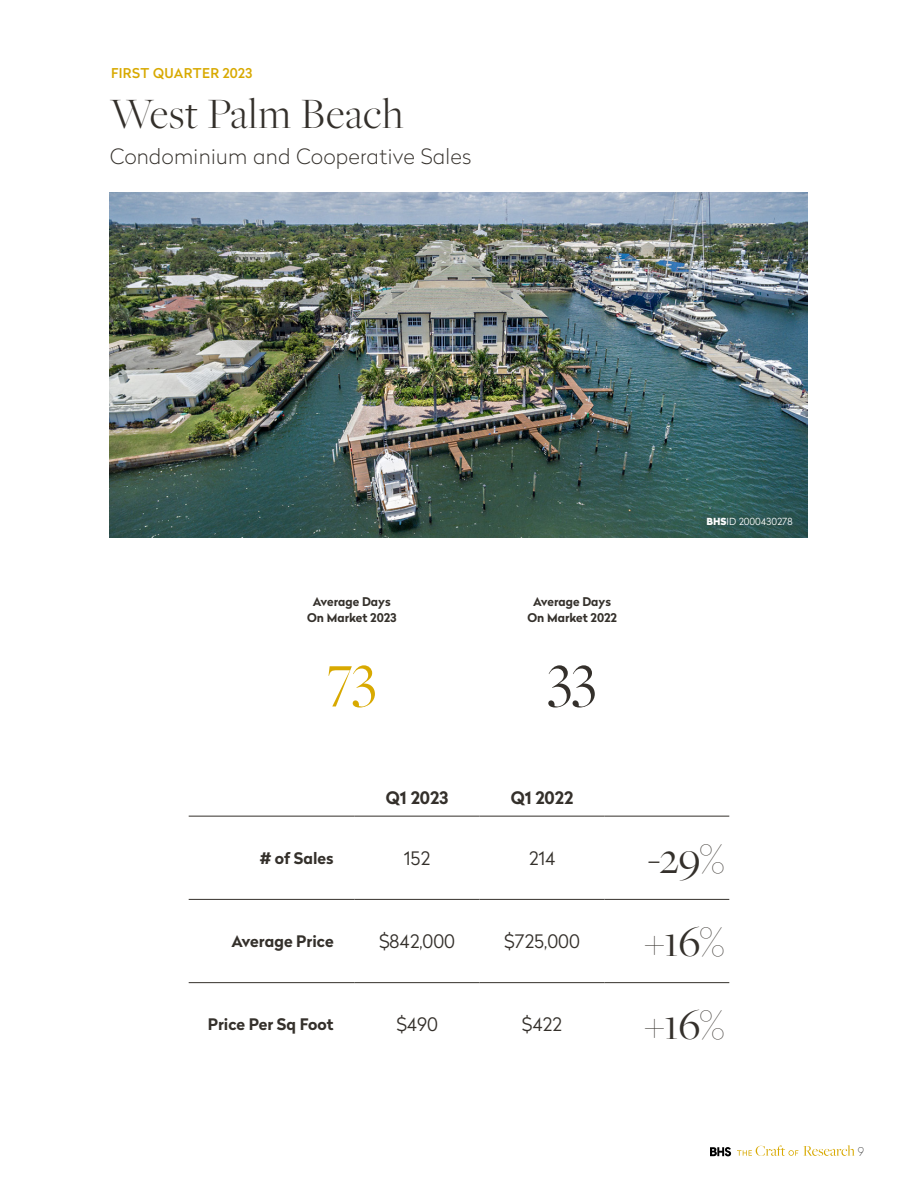
<style>
.page{position:relative;width:918px;height:1188px;background:#fff}
.page>*{position:absolute;margin:0;border:0;box-sizing:border-box;transform-origin:0 0}
.t1{font:61.65px "Freight Big Pro";color:#d8a900}
.t2{font:61.65px "Freight Big Pro";color:#34302b}
.t3{font:300 45px "Freight Big Pro";letter-spacing:.02em;color:#34302b}
.t4{font:45px "Freight Big Pro";color:#34302b}
.t5{font:100 21px "Radikal";letter-spacing:.02em;color:#34302b}
.t6{font:300 18.45px "Radikal";color:#34302b}
.t7{font:700 17.25px "Radikal";color:#34302b}
.t8{font:700 15.9px "Radikal";color:#34302b}
.t9{font:500 13.5px "Radikal";letter-spacing:.03em;color:#d8a900}
.t10{font:700 12px/15.8px "Radikal";color:#34302b;text-align:center}
.t11{font:100 12px "Radikal";color:#000}
.t12{font:300 9.75px "Radikal";color:#fff}
.s1{font-weight:900}
</style>
<div class="page">
<svg style="left:710px;top:1147px;width:21px;height:9px"></svg>
<svg style="left:737px;top:1145px;width:118px;height:11px"></svg>
<hr style="left:189px;top:816px;width:166px;height:1px;background:#34302b">
<hr style="left:355px;top:816px;width:125px;height:1px;background:#34302b">
<hr style="left:480px;top:816px;width:124px;height:1px;background:#34302b">
<hr style="left:604px;top:816px;width:125px;height:1px;background:#34302b">
<hr style="left:189px;top:899px;width:166px;height:1px;background:#34302b">
<hr style="left:355px;top:899px;width:125px;height:1px;background:#34302b">
<hr style="left:480px;top:899px;width:124px;height:1px;background:#34302b">
<hr style="left:604px;top:899px;width:125px;height:1px;background:#34302b">
<hr style="left:189px;top:982px;width:166px;height:1px;background:#34302b">
<hr style="left:355px;top:982px;width:125px;height:1px;background:#34302b">
<hr style="left:480px;top:982px;width:124px;height:1px;background:#34302b">
<hr style="left:604px;top:982px;width:125px;height:1px;background:#34302b">
<img style="left:109px;top:192px;width:699px;height:346px">
<div style="left:699px;top:509px;width:101px;height:24px;background:#000;opacity:.3"></div>
<p class="t9" style="left:111px;top:63px;width:143px">FIRST QUARTER 2023</p>
<h2 class="t3" style="left:110px;top:85px;width:295px">West Palm Beach</h2>
<h3 class="t5" style="left:110px;top:142px;width:363px">Condominium and Cooperative Sales</h3>
<p class="t10" style="left:307px;top:594px;width:91px">Average Days<br>On Market 2023</p>
<p class="t10" style="left:527px;top:594px;width:91px">Average Days<br>On Market 2022</p>
<h1 class="t1" style="left:327px;top:635px;width:51px">73</h1>
<h1 class="t2" style="left:548px;top:635px;width:50px">33</h1>
<h3 class="t7" style="left:386px;top:785px;width:64px">Q1 2023</h3>
<h3 class="t7" style="left:511px;top:785px;width:64px">Q1 2022</h3>
<p class="t12" style="left:706px;top:515px;width:88px"><span class="s1">BHS</span>ID 2000430278</p>
<h3 class="t8" style="left:260px;top:846px;width:75px"># of Sales</h3>
<h3 class="t6" style="left:404px;top:845px;width:28px">152</h3>
<h3 class="t6" style="left:529px;top:845px;width:28px">214</h3>
<h2 class="t4" style="left:648px;top:829px;width:78px">-29%</h2>
<h3 class="t8" style="left:231px;top:930px;width:104px">Average Price</h3>
<h3 class="t6" style="left:379px;top:928px;width:78px">$842,000</h3>
<h3 class="t6" style="left:504px;top:928px;width:77px">$725,000</h3>
<h2 class="t4" style="left:645px;top:913px;width:81px">+16%</h2>
<h3 class="t8" style="left:208px;top:1013px;width:127px">Price Per Sq Foot</h3>
<h3 class="t6" style="left:396px;top:1012px;width:43px">$490</h3>
<h3 class="t6" style="left:522px;top:1012px;width:42px">$422</h3>
<h2 class="t4" style="left:645px;top:996px;width:81px">+16%</h2>
<p class="t11" style="left:858px;top:1143px;width:8px">9</p>
</div>
